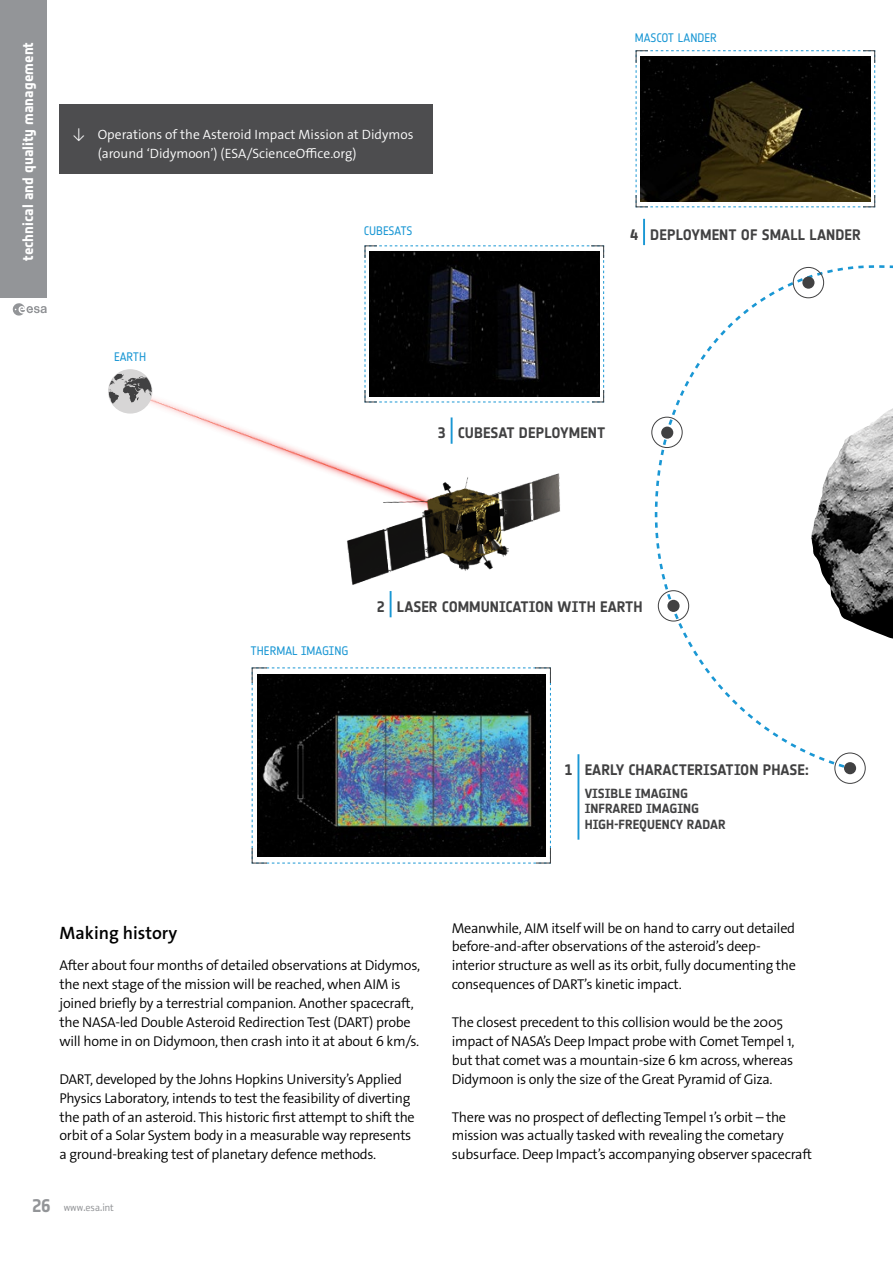
<style>
.page{position:relative;width:893px;height:1263px;background:#fff}
.page>*{position:absolute;margin:0;border:0;box-sizing:border-box;transform-origin:0 0}
._04_BUL_PARAGRAPH_Ti{font:600 18px "The Sans Os F";color:#000}
.t1{font:700 18px "Notes Esa";color:#939598}
.t2{font:700 15px "Notes Esa";color:#414142}
.t3{font:15px "Notes Style Bold Updated Tf";color:#fff}
._03_BUL_ARTICLE_txt{font:300 14.25px/18.9px "The Sans Os F";letter-spacing:-.02em;color:#000}
._00_BUL_CAPTION_bis{font:300 13.5px/18.9px "The Sans Os F";color:#fff}
.t4{font:700 13.05px/15.6px "Notes Esa";color:#414142}
.t5{font:12.15px "Notes Esa";color:#1a97d4}
.t6{font:12px "Reykjavik One OT A Gauge";color:#939598}
</style>
<div class="page">
<div style="left:0;top:0;width:47px;height:298px;background:#939598"></div>
<svg style="left:12px;top:303px;width:35px;height:13px"></svg>
<img style="left:108px;top:371px;width:161px;height:493px">
<div style="left:109px;top:370px;width:43px;height:43px;background:#d7d6d6;border-radius:50%"></div>
<div style="left:108px;top:369px;width:44px;height:45px;border:1px solid #d7d6d6;border-radius:50%"></div>
<svg style="left:109px;top:374px;width:43px;height:33px"></svg>
<img style="left:269px;top:50px;width:624px;height:814px">
<div style="left:60px;top:104px;width:373px;height:69px;background:#4d4d4f"></div>
<p class="t3" style="left:19px;top:261px;width:220px;rotate:-90deg">technical and quality management</p>
<p class="_00_BUL_CAPTION_bis" style="left:98px;top:125px;width:317px;text-indent:-26px">↓ Operations of the Asteroid Impact Mission at Didymos (around ‘Didymoon’) (ESA/ScienceOffice.org)</p>
<p class="t5" style="left:364px;top:224px;width:50px">CUBESATS</p>
<p class="t5" style="left:635px;top:31px;width:84px">MASCOT LANDER</p>
<p class="t2" style="left:631px;top:226px;width:232px">4 DEPLOYMENT OF SMALL LANDER</p>
<p class="t5" style="left:114px;top:350px;width:34px">EARTH</p>
<p class="t2" style="left:438px;top:424px;width:169px">3 CUBESAT DEPLOYMENT</p>
<p class="t5" style="left:251px;top:643px;width:99px">THERMAL IMAGING</p>
<p class="t2" style="left:377px;top:598px;width:267px">2 LASER COMMUNICATION WITH EARTH</p>
<p class="t2" style="left:565px;top:761px;width:9px">1</p>
<p class="t2" style="left:585px;top:761px;width:226px">EARLY CHARACTERISATION PHASE:</p>
<p class="t4" style="left:585px;top:785px;width:142px">VISIBLE IMAGING<br>INFRARED IMAGING<br>HIGH-FREQUENCY RADAR</p>
<p class="_04_BUL_PARAGRAPH_Ti" style="left:60px;top:921px;width:119px">Making history</p>
<p class="_03_BUL_ARTICLE_txt" style="left:60px;top:956px;width:362px">After about four months of detailed observations at Didymos, the next stage of the mission will be reached, when AIM is joined briefly by a terrestrial companion. Another spacecraft, the NASA-led Double Asteroid Redirection Test (DART) probe will home in on Didymoon, then crash into it at about 6 km/s.</p>
<p class="_03_BUL_ARTICLE_txt" style="left:60px;top:1069px;width:357px">DART, developed by the Johns Hopkins University’s Applied Physics Laboratory, intends to test the feasibility of diverting the path of an asteroid. This historic first attempt to shift the orbit of a Solar System body in a measurable way represents a ground-breaking test of planetary defence methods.</p>
<p class="_03_BUL_ARTICLE_txt" style="left:452px;top:918px;width:346px">Meanwhile, AIM itself will be on hand to carry out detailed before-and-after observations of the asteroid’s deep&shy;interior structure as well as its orbit, fully documenting the consequences of DART’s kinetic impact.</p>
<p class="_03_BUL_ARTICLE_txt" style="left:452px;top:1013px;width:344px">The closest precedent to this collision would be the 2005 impact of NASA’s Deep Impact probe with Comet Tempel 1, but that comet was a mountain-size 6 km across, whereas Didymoon is only the size of the Great Pyramid of Giza.</p>
<p class="_03_BUL_ARTICLE_txt" style="left:452px;top:1107px;width:362px">There was no prospect of deflecting Tempel 1’s orbit – the mission was actually tasked with revealing the cometary subsurface. Deep Impact’s accompanying observer spacecraft</p>
<p class="t1" style="left:33px;top:1195px;width:19px">26</p>
<p class="t6" style="left:64px;top:1202px;width:52px">www.esa.int</p>
</div>
